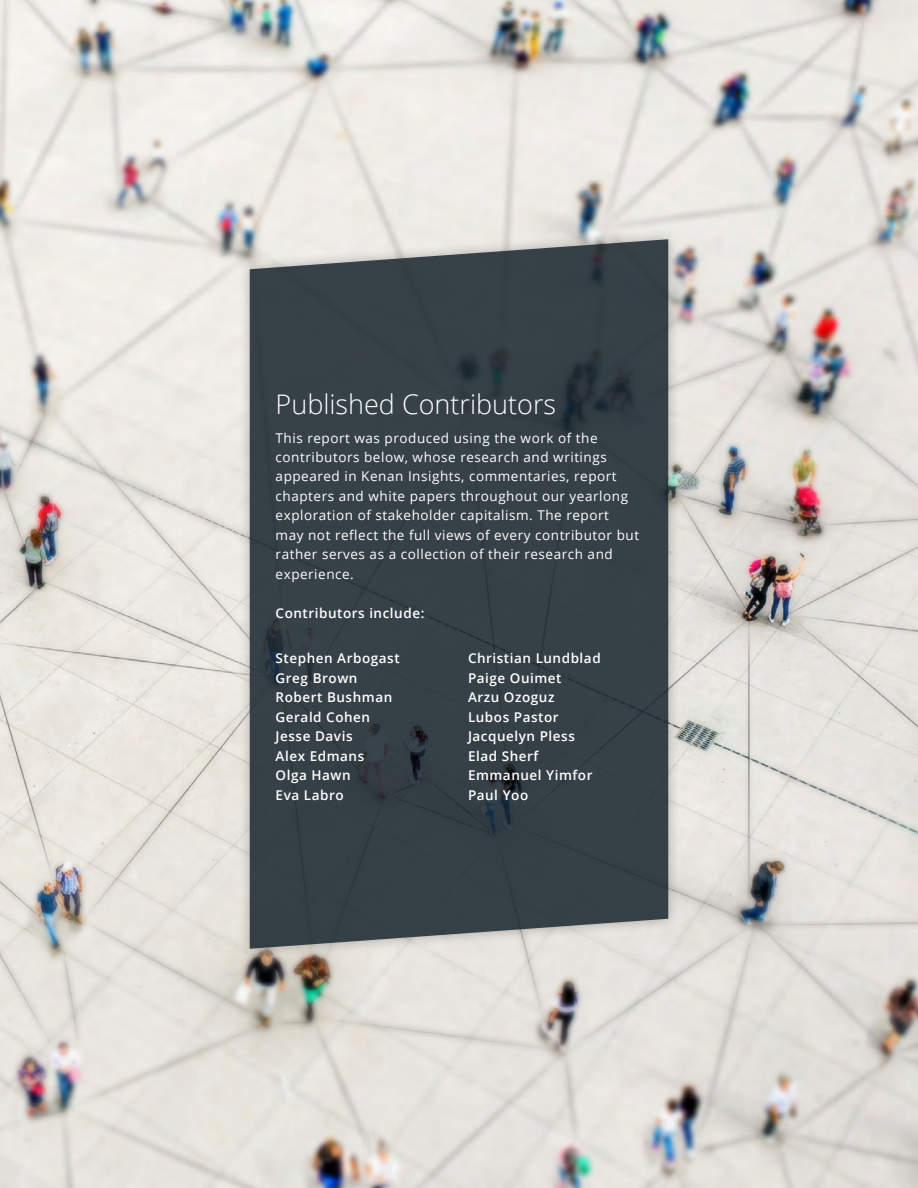
<style>
.page{position:relative;width:918px;height:1188px;background:#fff}
.page>*{position:absolute;margin:0;border:0;box-sizing:border-box;transform-origin:0 0}
.Heading_1{font:300 27px "Open Sans";color:#fff}
.Forward{font:13.5px/19.5px "Open Sans";letter-spacing:.04em;color:#fff}
.Forward-2{font:600 13.5px/19.5px "Open Sans";letter-spacing:.04em;color:#fff}
</style>
<div class="page">
<img style="left:0;top:0;width:918px;height:1188px">
<div style="left:238px;top:228px;width:442px;height:732px;background:#231f20;opacity:.35"></div>
<svg style="left:250px;top:239px;width:418px;height:710px;fill:#364047"></svg>
<p class="Heading_1" style="left:276px;top:386px;width:282px">Published Contributors</p>
<p class="Forward" style="left:276px;top:428px;width:365px">This report was produced using the work of the contributors below, whose research and writings appeared in Kenan Insights, commentaries, report chapters and white papers throughout our yearlong exploration of stakeholder capitalism. The report may not reflect the full views of every contributor but rather serves as a collection of their research and experience.</p>
<p class="Forward-2" style="left:276px;top:603px;width:150px">Contributors include:</p>
<p class="Forward-2" style="left:276px;top:648px;width:126px">Stephen Arbogast<br>Greg Brown<br>Robert Bushman<br>Gerald Cohen<br>Jesse Davis<br>Alex Edmans<br>Olga Hawn<br>Eva Labro</p>
<p class="Forward-2" style="left:468px;top:648px;width:134px">Christian Lundblad<br>Paige Ouimet<br>Arzu Ozoguz<br>Lubos Pastor<br>Jacquelyn Pless<br>Elad Sherf<br>Emmanuel Yimfor<br>Paul Yoo</p>
</div>
